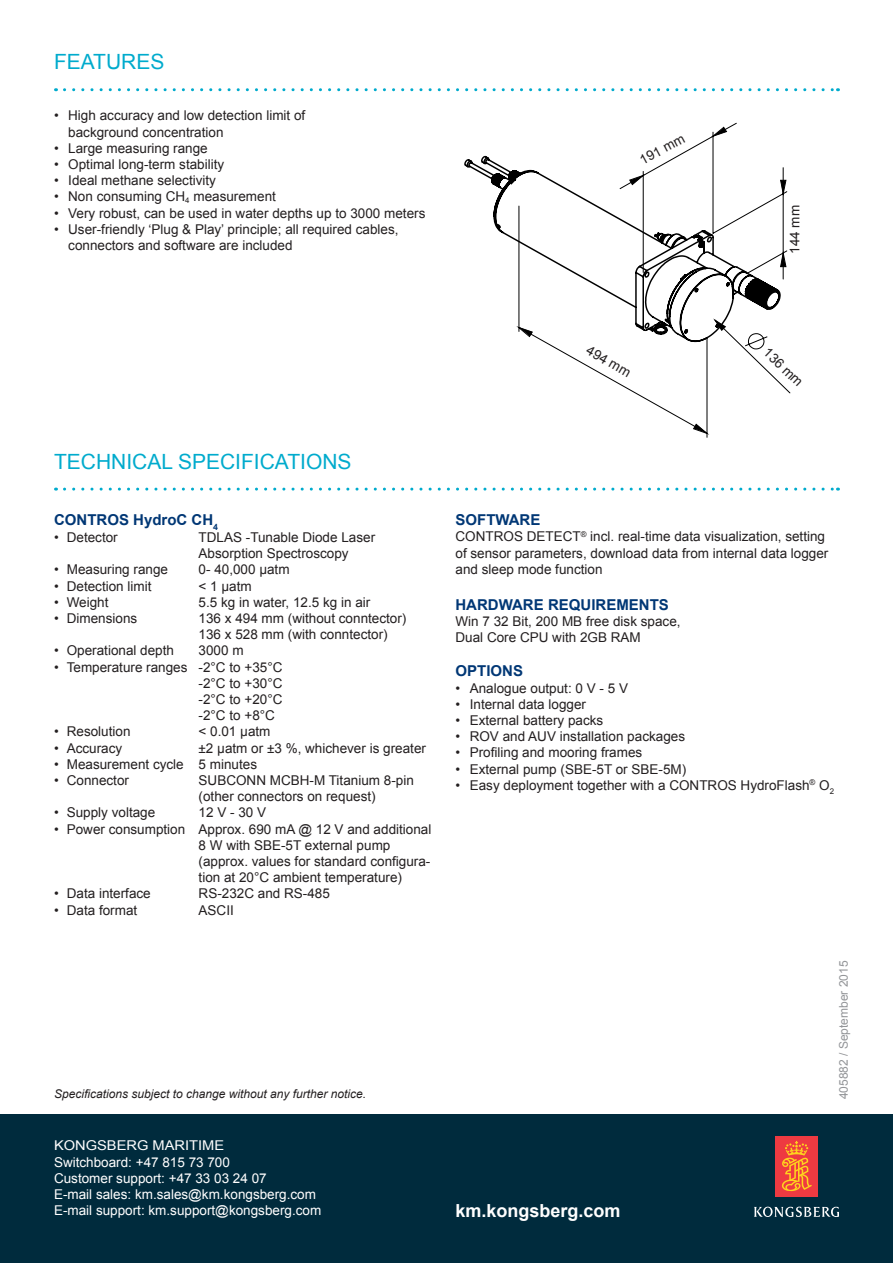
<style>
.page{position:relative;width:893px;height:1263px;background:#fff}
.page>*{position:absolute;margin:0;border:0;box-sizing:border-box;transform-origin:0 0}
.Head_2{font:21px "Arial";color:#00abcd}
.Brødtekst{font:700 18px "Arial";color:#fff}
.Tech_Spec_bold_blue{font:700 15px "Arial";color:#013775}
.Tech_Spec_Blue{font:700 15px "Arial";color:#013775}
.Bodytext{font:13.5px/16.2px "Arial";color:#231f20}
.Body_text{font:13.5px/16.2px "Arial";color:#231f20}
.Body_text-2{font:13.5px "Arial";color:#fff}
.Brødtekst-2{font:13.5px "Arial";color:#fff;scale:1.09 1}
.Body_text-3{font:italic 12px "Arial";color:#231f20}
.Reg_numbre{font:12px "Arial";color:#939598}
</style>
<div class="page">
<svg style="left:64px;top:88px;width:774px;height:3px"></svg>
<div style="left:0;top:1114px;width:893px;height:149px;background:#002b3d"></div>
<div style="left:775px;top:1136px;width:43px;height:61px;background:#ee3a41"></div>
<svg style="left:782px;top:1141px;width:30px;height:50px"></svg>
<svg style="left:754px;top:1206px;width:85px;height:11px"></svg>
<svg style="left:704px;top:122px;width:87px;height:316px"></svg>
<svg style="left:546px;top:343px;width:161px;height:90px"></svg>
<svg style="left:679px;top:127px;width:47px;height:28px"></svg>
<svg style="left:464px;top:155px;width:317px;height:188px"></svg>
<svg style="left:746px;top:180px;width:42px;height:95px"></svg>
<svg style="left:64px;top:488px;width:774px;height:3px"></svg>
<p class="Head_2" style="left:54px;top:48px;width:112px">FEATURES</p>
<p class="Bodytext" style="left:68px;top:108px;width:239px;text-indent:-14px">• High accuracy and low detection limit of background concentration</p>
<p class="Bodytext" style="left:54px;top:140px;width:155px">• Large measuring range</p>
<p class="Bodytext" style="left:54px;top:156px;width:172px">• Optimal long-term stability</p>
<p class="Bodytext" style="left:54px;top:172px;width:164px">• Ideal methane selectivity</p>
<p class="Bodytext" style="left:54px;top:189px;width:223px">• Non consuming CH<sub>4</sub> measurement</p>
<p class="Bodytext" style="left:54px;top:205px;width:373px">• Very robust, can be used in water depths up to 3000 meters</p>
<p class="Bodytext" style="left:68px;top:221px;width:332px;text-indent:-14px">• User-friendly ‘Plug &amp; Play’ principle; all required cables, connectors and software are included</p>
<p class="Body_text" style="left:637px;top:153px;width:50px;rotate:-28deg">191 mm</p>
<p class="Body_text" style="left:787px;top:254px;width:50px;rotate:-90deg">144 mm</p>
<p class="Body_text" style="left:591px;top:342px;width:50px;rotate:30deg">494 mm</p>
<p class="Body_text" style="left:771px;top:344px;width:50px;rotate:44deg">136 mm</p>
<p class="Head_2" style="left:54px;top:447px;width:299px">TECHNICAL SPECIFICATIONS</p>
<p class="Tech_Spec_Blue" style="left:54px;top:510px;width:166px">CONTROS HydroC CH<sub>4</sub></p>
<p class="Bodytext" style="left:54px;top:529px;width:65px">• Detector</p>
<p class="Bodytext" style="left:54px;top:562px;width:116px">• Measuring range</p>
<p class="Bodytext" style="left:54px;top:578px;width:99px">• Detection limit</p>
<p class="Bodytext" style="left:54px;top:594px;width:56px">• Weight</p>
<p class="Bodytext" style="left:54px;top:610px;width:85px">• Dimensions</p>
<p class="Bodytext" style="left:54px;top:643px;width:122px">• Operational depth</p>
<p class="Bodytext" style="left:54px;top:659px;width:135px">• Temperature ranges</p>
<p class="Body_text" style="left:199px;top:529px;width:178px">TDLAS -Tunable Diode Laser<br>Absorption Spectroscopy</p>
<p class="Body_text" style="left:199px;top:562px;width:93px">0- 40,000 µatm</p>
<p class="Body_text" style="left:199px;top:578px;width:55px">&lt; 1 µatm</p>
<p class="Body_text" style="left:199px;top:594px;width:173px">5.5 kg in water, 12.5 kg in air</p>
<p class="Body_text" style="left:199px;top:610px;width:209px">136 x 494 mm (without conntector)</p>
<p class="Body_text" style="left:199px;top:626px;width:191px">136 x 528 mm (with conntector)</p>
<p class="Body_text" style="left:199px;top:643px;width:47px">3000 m</p>
<p class="Body_text" style="left:199px;top:659px;width:85px">-2°C to +35°C</p>
<p class="Body_text" style="left:199px;top:675px;width:85px">-2°C to +30°C</p>
<p class="Body_text" style="left:199px;top:691px;width:85px">-2°C to +20°C</p>
<p class="Body_text" style="left:199px;top:707px;width:78px">-2°C to +8°C</p>
<p class="Body_text" style="left:199px;top:724px;width:73px">&lt; 0.01 µatm</p>
<p class="Body_text" style="left:199px;top:740px;width:229px">±2 µatm or ±3 %, whichever is greater</p>
<p class="Body_text" style="left:199px;top:756px;width:60px">5 minutes</p>
<p class="Body_text" style="left:199px;top:772px;width:217px">SUBCONN MCBH-M Titanium 8-pin (other connectors on request)</p>
<p class="Body_text" style="left:199px;top:805px;width:69px">12 V - 30 V</p>
<p class="Body_text" style="left:199px;top:821px;width:234px">Approx. 690 mA @ 12 V and additional 8 W with SBE-5T external pump (approx. values for standard configura&shy;tion at 20°C ambient temperature)</p>
<p class="Body_text" style="left:199px;top:886px;width:133px">RS-232C and RS-485</p>
<p class="Body_text" style="left:199px;top:902px;width:37px">ASCII</p>
<p class="Bodytext" style="left:54px;top:724px;width:78px">• Resolution</p>
<p class="Bodytext" style="left:54px;top:740px;width:70px">• Accuracy</p>
<p class="Bodytext" style="left:54px;top:756px;width:131px">• Measurement cycle</p>
<p class="Bodytext" style="left:54px;top:772px;width:77px">• Connector</p>
<p class="Bodytext" style="left:54px;top:805px;width:103px">• Supply voltage</p>
<p class="Bodytext" style="left:54px;top:821px;width:133px">• Power consumption</p>
<p class="Bodytext" style="left:54px;top:886px;width:98px">• Data interface</p>
<p class="Bodytext" style="left:54px;top:902px;width:85px">• Data format</p>
<p class="Body_text-3" style="left:54px;top:1086px;width:314px">Specifications subject to change without any further notice.</p>
<p class="Brødtekst-2" style="left:54px;top:1137px;width:158px">KONGSBERG MARITIME</p>
<p class="Body_text-2" style="left:54px;top:1153px;width:177px">Switchboard: +47 815 73 700</p>
<p class="Body_text-2" style="left:54px;top:1169px;width:214px">Customer support: +47 33 03 24 07</p>
<p class="Body_text-2" style="left:54px;top:1185px;width:264px">E-mail sales: km.sales@km.kongsberg.com</p>
<p class="Body_text-2" style="left:54px;top:1201px;width:269px">E-mail support: km.support@kongsberg.com</p>
<p class="Tech_Spec_bold_blue" style="left:455px;top:510px;width:86px">SOFTWARE</p>
<p class="Bodytext" style="left:455px;top:529px;width:374px">CONTROS DETECT<sup>®</sup> incl. real-time data visualization, setting of sensor parameters, download data from internal data logger and sleep mode function</p>
<p class="Tech_Spec_bold_blue" style="left:455px;top:594px;width:215px">HARDWARE REQUIREMENTS</p>
<p class="Bodytext" style="left:455px;top:613px;width:227px">Win 7 32 Bit, 200 MB free disk space,<br>Dual Core CPU with 2GB RAM</p>
<p class="Tech_Spec_Blue" style="left:455px;top:661px;width:69px">OPTIONS</p>
<p class="Bodytext" style="left:455px;top:680px;width:174px">• Analogue output: 0 V - 5 V</p>
<p class="Bodytext" style="left:455px;top:696px;width:132px">• Internal data logger</p>
<p class="Bodytext" style="left:455px;top:712px;width:149px">• External battery packs</p>
<p class="Bodytext" style="left:455px;top:728px;width:231px">• ROV and AUV installation packages</p>
<p class="Bodytext" style="left:455px;top:745px;width:188px">• Profiling and mooring frames</p>
<p class="Bodytext" style="left:455px;top:761px;width:232px">• External pump (SBE-5T or SBE-5M)</p>
<p class="Bodytext" style="left:455px;top:777px;width:380px">• Easy deployment together with a CONTROS HydroFlash<sup>®</sup> O<sub>2</sub></p>
<p class="Brødtekst" style="left:455px;top:1198px;width:167px">km.kongsberg.com</p>
<p class="Reg_numbre" style="left:836px;top:1099px;width:140px;rotate:-90deg">405882 / September 2015</p>
</div>
